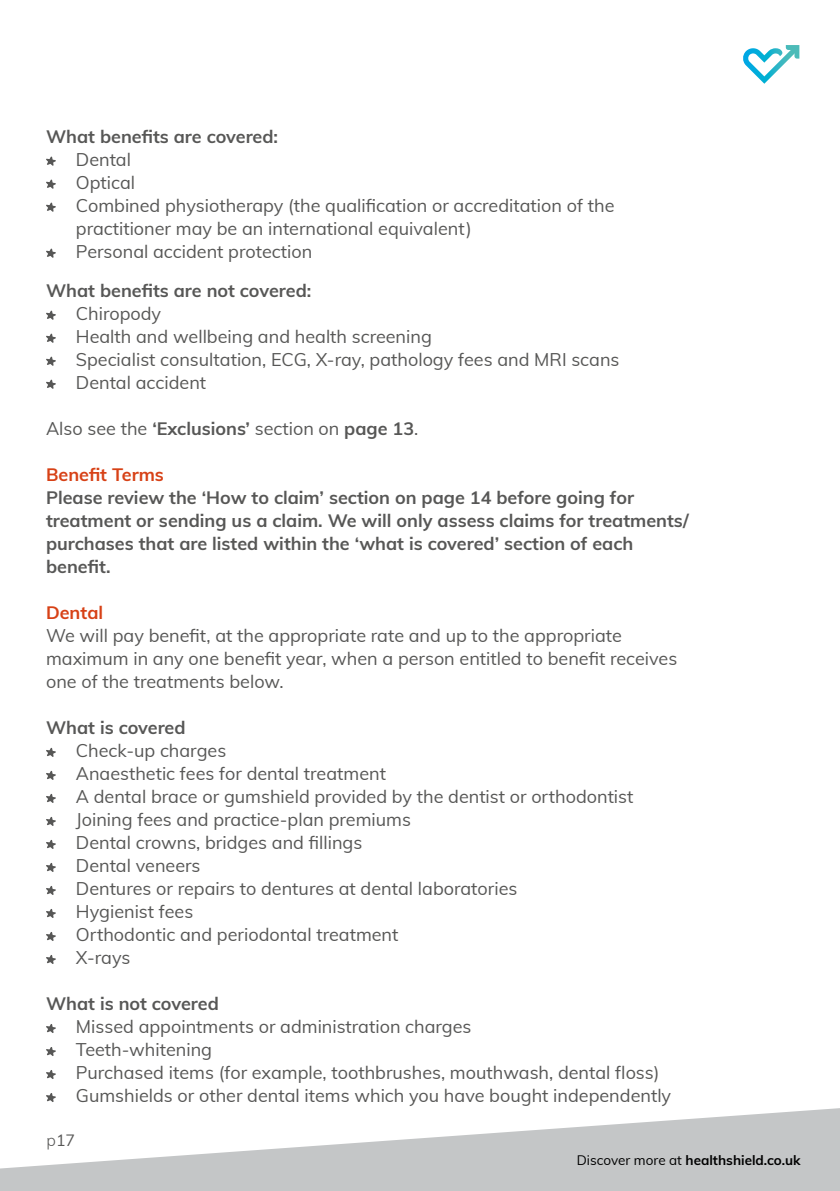
<style>
.page{position:relative;width:840px;height:1191px;background:#fff}
.page>*{position:absolute;margin:0;border:0;box-sizing:border-box;transform-origin:0 0}
.t1{font:18px/23px "Muli";color:#575756}
.t2{font:700 18px/23px "Muli";color:#575756}
.t3{font:700 18px "Muli";color:#d74116}
.t4{font:16px "Muli";color:#575756}
.t5{font:700 13.4px "Muli";color:#000}
.s1{font-weight:700}
.s2{font-weight:300}
.s3{font-weight:400}
</style>
<div class="page">
<svg style="left:0;top:1108px;width:839px;height:83px;fill:#c4c6c7"></svg>
<svg style="left:743px;top:45px;width:56px;height:39px"></svg>
<svg style="left:46px;top:156px;width:10px;height:10px"></svg>
<svg style="left:46px;top:179px;width:10px;height:10px"></svg>
<svg style="left:46px;top:202px;width:10px;height:10px"></svg>
<svg style="left:46px;top:248px;width:10px;height:10px"></svg>
<svg style="left:46px;top:310px;width:10px;height:10px"></svg>
<svg style="left:46px;top:333px;width:10px;height:10px"></svg>
<svg style="left:46px;top:356px;width:10px;height:10px"></svg>
<svg style="left:46px;top:379px;width:10px;height:10px"></svg>
<svg style="left:46px;top:747px;width:10px;height:10px"></svg>
<svg style="left:46px;top:770px;width:10px;height:10px"></svg>
<svg style="left:46px;top:793px;width:10px;height:10px"></svg>
<svg style="left:46px;top:816px;width:10px;height:10px"></svg>
<svg style="left:46px;top:840px;width:10px;height:9px"></svg>
<svg style="left:46px;top:863px;width:10px;height:9px"></svg>
<svg style="left:46px;top:886px;width:10px;height:9px"></svg>
<svg style="left:46px;top:909px;width:10px;height:9px"></svg>
<svg style="left:46px;top:932px;width:10px;height:9px"></svg>
<svg style="left:46px;top:955px;width:10px;height:9px"></svg>
<svg style="left:46px;top:1024px;width:10px;height:9px"></svg>
<svg style="left:46px;top:1047px;width:10px;height:9px"></svg>
<svg style="left:46px;top:1070px;width:10px;height:9px"></svg>
<svg style="left:46px;top:1093px;width:10px;height:9px"></svg>
<p class="t2" style="left:46px;top:124px;width:233px">What benefits are covered:</p>
<p class="t1" style="left:76px;top:147px;width:539px">Dental<br>Optical<br>Combined physiotherapy (the qualification or accreditation of the practitioner may be an international equivalent)<br>Personal accident protection</p>
<p class="t2" style="left:46px;top:278px;width:267px">What benefits are not covered:</p>
<p class="t1" style="left:76px;top:301px;width:545px">Chiropody<br>Health and wellbeing and health screening<br>Specialist consultation, ECG, X-ray, pathology fees and MRI scans Dental accident</p>
<p class="t1" style="left:46px;top:416px;width:373px">Also see the <span class="s1">‘Exclusions’</span> section on <span class="s1">page 13</span>.</p>
<p class="t3" style="left:46px;top:461px;width:119px">Benefit Terms</p>
<p class="t2" style="left:46px;top:485px;width:643px">Please review the ‘How to claim’ section on page 14 before going for treatment or sending us a claim. We will only assess claims for treatments/ purchases that are listed within the ‘what is covered’ section of each benefit.</p>
<p class="t3" style="left:46px;top:599px;width:59px">Dental</p>
<p class="t1" style="left:46px;top:623px;width:632px">We will pay benefit, at the appropriate rate and up to the appropriate maximum in any one benefit year, when a person entitled to benefit receives one of the treatments below.</p>
<p class="t2" style="left:46px;top:715px;width:141px">What is covered</p>
<p class="t1" style="left:76px;top:738px;width:558px">Check-up charges<br>Anaesthetic fees for dental treatment<br>A dental brace or gumshield provided by the dentist or orthodontist Joining fees and practice-plan premiums<br>Dental crowns, bridges and fillings<br>Dental veneers<br>Dentures or repairs to dentures at dental laboratories<br>Hygienist fees<br>Orthodontic and periodontal treatment<br>X-rays</p>
<p class="t2" style="left:46px;top:991px;width:174px">What is not covered</p>
<p class="t1" style="left:76px;top:1014px;width:596px">Missed appointments or administration charges<br>Teeth-whitening<br>Purchased items (for example, toothbrushes, mouthwash, dental floss)<br>Gumshields or other dental items which you have bought independently</p>
<p class="t4" style="left:46px;top:1128px;width:30px"><span class="s2">p</span>17</p>
<p class="t5" style="left:576px;top:1149px;width:225px"><span class="s3">Discover more at</span> healthshield.co.uk</p>
</div>
